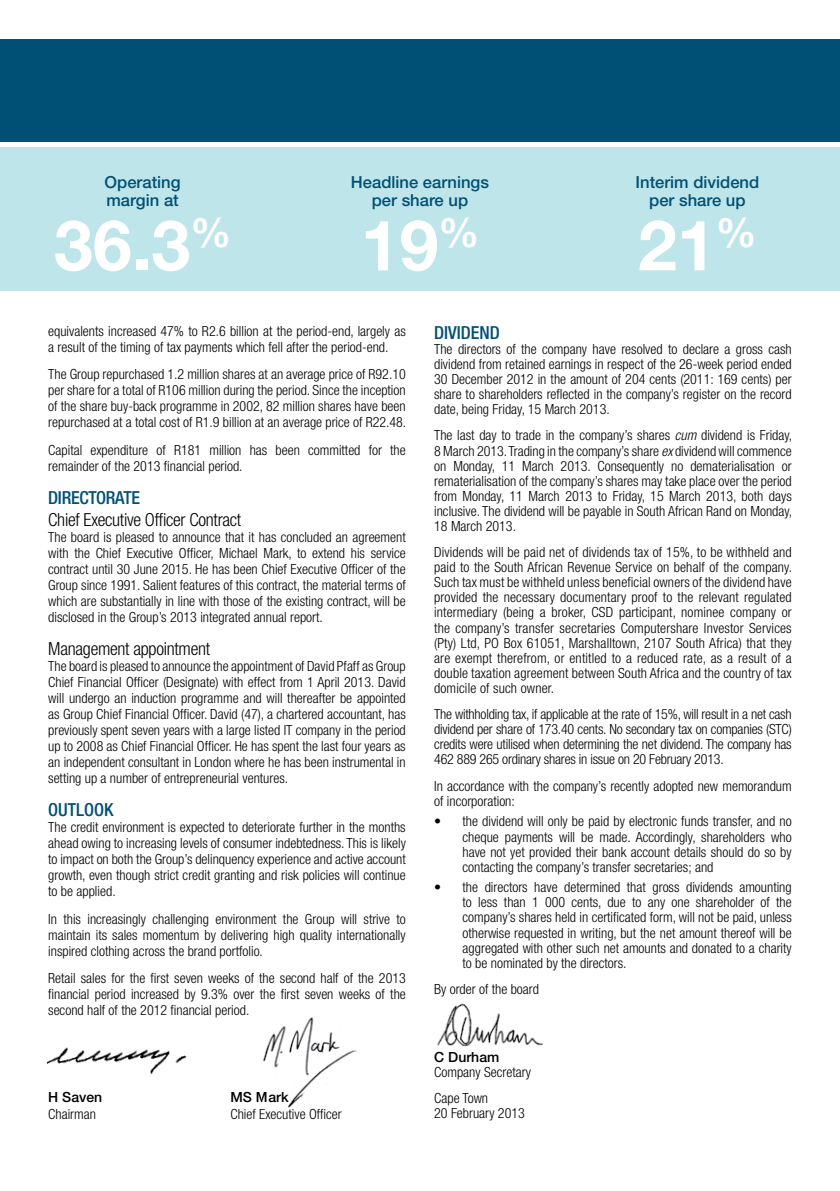
<style>
.page{position:relative;width:840px;height:1191px;background:#fff}
.page>*{position:absolute;margin:0;border:0;box-sizing:border-box;transform-origin:0 0}
.t1{font:700 70px "Helvetica Neue";color:#fff}
.t2{font:300 condensed 18px "Helvetica Neue";letter-spacing:-.015em;color:#000}
.t3{font:500 condensed 18px "Helvetica Neue";color:#005075}
.t4{font:500 16.6px/18.2px "Helvetica Neue";color:#005075;text-align:center}
.t5{font:300 condensed 14px/15px "Helvetica Neue";color:#000;text-align:justify}
.t6{font:500 14px "Helvetica Neue";color:#000}
.s1{font-style:italic}
</style>
<div class="page">
<div style="left:0;top:40px;width:839px;height:102px;background:#005075"></div>
<div style="left:0;top:147px;width:839px;height:144px;background:#bee5e9"></div>
<img style="left:46px;top:1047px;width:141px;height:28px">
<img style="left:263px;top:1017px;width:93px;height:90px">
<img style="left:437px;top:1003px;width:106px;height:44px">
<p class="t4" style="left:104px;top:173px;width:77px;text-align:left">Operating margin at</p>
<h1 class="t1" style="left:54px;top:202px;width:179px">36.3<sup>%</sup></h1>
<p class="t4" style="left:350px;top:173px;width:140px">Headline earnings per share up</p>
<h1 class="t1" style="left:360px;top:202px;width:120px">19<sup>%</sup></h1>
<p class="t4" style="left:635px;top:173px;width:125px">Interim dividend per share up</p>
<h1 class="t1" style="left:637px;top:202px;width:120px">21<sup>%</sup></h1>
<p class="t5" style="left:48px;top:323px;width:359px;line-height:16px">equivalents increased 47% to R2.6 billion at the period-end, largely as a result of the timing of tax payments which fell after the period-end.</p>
<p class="t5" style="left:48px;top:366px;width:359px;line-height:16px">The Group repurchased 1.2 million shares at an average price of R92.10 per share for a total of R106 million during the period. Since the inception of the share buy-back programme in 2002, 82 million shares have been repurchased at a total cost of R1.9 billion at an average price of R22.48.</p>
<p class="t5" style="left:48px;top:442px;width:359px;line-height:16px">Capital expenditure of R181 million has been committed for the remainder of the 2013 financial period.</p>
<p class="t3" style="left:48px;top:487px;width:93px">DIRECTORATE</p>
<p class="t2" style="left:48px;top:509px;width:194px">Chief Executive Officer Contract</p>
<p class="t5" style="left:48px;top:528px;width:359px;line-height:16px">The board is pleased to announce that it has concluded an agreement with the Chief Executive Officer, Michael Mark, to extend his service contract until 30 June 2015. He has been Chief Executive Officer of the Group since 1991. Salient features of this contract, the material terms of which are substantially in line with those of the existing contract, will be disclosed in the Group’s 2013 integrated annual report.</p>
<p class="t2" style="left:48px;top:638px;width:163px">Management appointment</p>
<p class="t5" style="left:48px;top:658px;width:359px;line-height:16px">The board is pleased to announce the appointment of David Pfaff as Group Chief Financial Officer (Designate) with effect from 1 April 2013. David will undergo an induction programme and will thereafter be appointed as Group Chief Financial Officer. David (47), a chartered accountant, has previously spent seven years with a large listed IT company in the period up to 2008 as Chief Financial Officer. He has spent the last four years as an independent consultant in London where he has been instrumental in setting up a number of entrepreneurial ventures.</p>
<p class="t3" style="left:48px;top:799px;width:67px">OUTLOOK</p>
<p class="t5" style="left:48px;top:819px;width:359px;line-height:16px">The credit environment is expected to deteriorate further in the months ahead owing to increasing levels of consumer indebtedness. This is likely to impact on both the Group’s delinquency experience and active account growth, even though strict credit granting and risk policies will continue to be applied.</p>
<p class="t5" style="left:48px;top:910px;width:359px;line-height:16px">In this increasingly challenging environment the Group will strive to maintain its sales momentum by delivering high quality internationally inspired clothing across the brand portfolio.</p>
<p class="t5" style="left:48px;top:970px;width:359px;line-height:16px">Retail sales for the first seven weeks of the second half of the 2013 financial period increased by 9.3% over the first seven weeks of the second half of the 2012 financial period.</p>
<p class="t6" style="left:48px;top:1088px;width:55px">H Saven</p>
<p class="t6" style="left:230px;top:1088px;width:60px">MS Mark</p>
<p class="t5" style="left:48px;top:1106px;width:49px">Chairman</p>
<p class="t5" style="left:230px;top:1106px;width:113px">Chief Executive Officer</p>
<p class="t3" style="left:434px;top:322px;width:67px">DIVIDEND</p>
<p class="t5" style="left:434px;top:341px;width:359px">The directors of the company have resolved to declare a gross cash dividend from retained earnings in respect of the 26-week period ended 30 December 2012 in the amount of 204 cents (2011: 169 cents) per share to shareholders reflected in the company’s register on the record date, being Friday, 15 March 2013.</p>
<p class="t5" style="left:434px;top:428px;width:359px">The last day to trade in the company’s shares <span class="s1">cum</span> dividend is Friday, 8 March 2013. Trading in the company’s share <span class="s1">ex</span> dividend will commence on Monday, 11 March 2013. Consequently no dematerialisation or rematerialisation of the company’s shares may take place over the period from Monday, 11 March 2013 to Friday, 15 March 2013, both days inclusive. The dividend will be payable in South African Rand on Monday, 18 March 2013.</p>
<p class="t5" style="left:434px;top:544px;width:359px">Dividends will be paid net of dividends tax of 15%, to be withheld and paid to the South African Revenue Service on behalf of the company.<br>Such tax must be withheld unless beneficial owners of the dividend have provided the necessary documentary proof to the relevant regulated intermediary (being a broker, CSD participant, nominee company or the company’s transfer secretaries Computershare Investor Services (Pty) Ltd, PO Box 61051, Marshalltown, 2107 South Africa) that they are exempt therefrom, or entitled to a reduced rate, as a result of a double taxation agreement between South Africa and the country of tax domicile of such owner.</p>
<p class="t5" style="left:434px;top:706px;width:359px">The withholding tax, if applicable at the rate of 15%, will result in a net cash dividend per share of 173.40 cents. No secondary tax on companies (STC) credits were utilised when determining the net dividend. The company has 462 889 265 ordinary shares in issue on 20 February 2013.</p>
<p class="t5" style="left:434px;top:778px;width:359px">In accordance with the company’s recently adopted new memorandum of incorporation:</p>
<p class="t5" style="left:462px;top:814px;width:330px;text-indent:-28px">• the dividend will only be paid by electronic funds transfer, and no cheque payments will be made. Accordingly, shareholders who have not yet provided their bank account details should do so by contacting the company’s transfer secretaries; and</p>
<p class="t5" style="left:462px;top:879px;width:330px;text-indent:-28px">• the directors have determined that gross dividends amounting to less than 1 000 cents, due to any one shareholder of the company’s shares held in certificated form, will not be paid, unless otherwise requested in writing, but the net amount thereof will be aggregated with other such net amounts and donated to a charity to be nominated by the directors.</p>
<p class="t5" style="left:434px;top:981px;width:106px">By order of the board</p>
<p class="t6" style="left:434px;top:1048px;width:67px">C Durham</p>
<p class="t5" style="left:434px;top:1058px;width:98px;line-height:26.4px">Company Secretary<br>Cape Town</p>
<p class="t5" style="left:434px;top:1105px;width:92px">20 February 2013</p>
</div>
